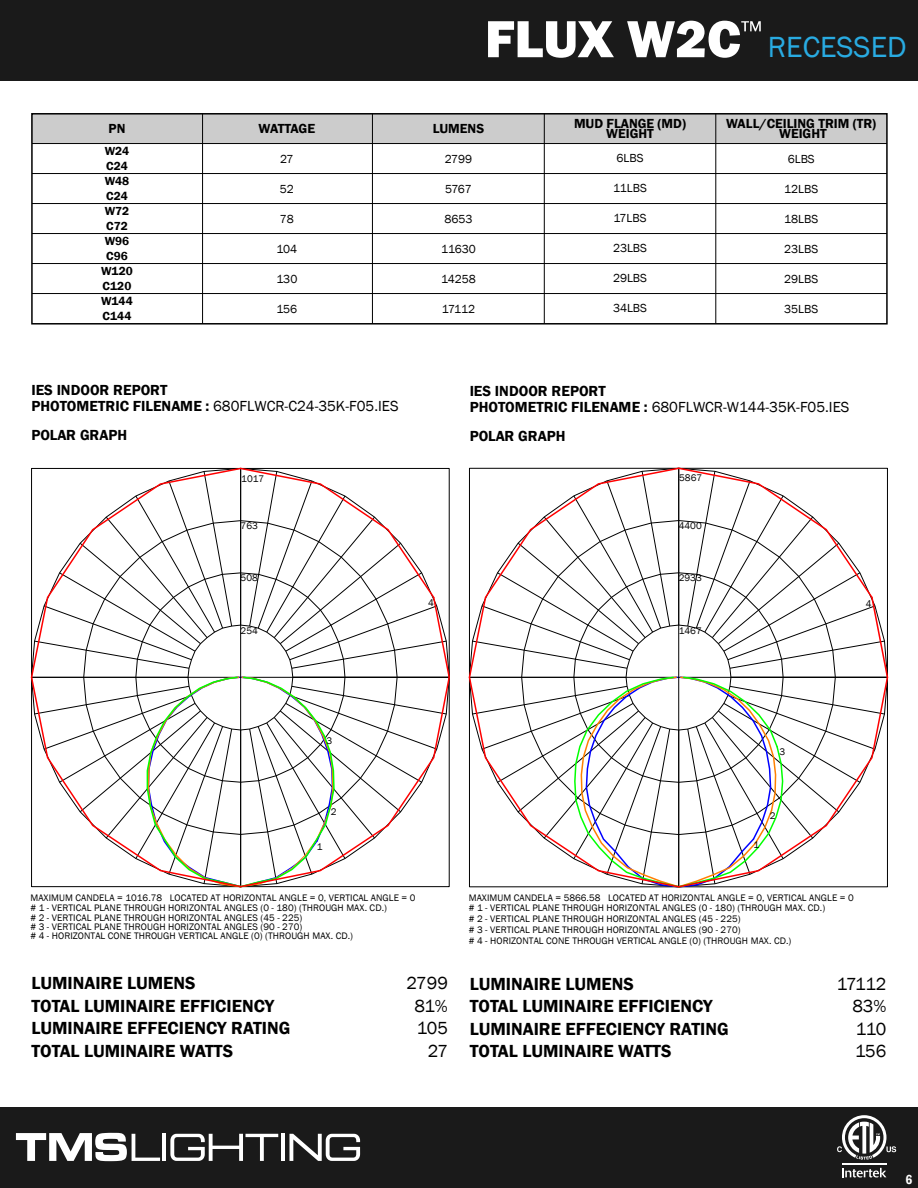
<style>
.page{position:relative;width:918px;height:1188px;background:#fff}
.page>*{position:absolute;margin:0;border:0;box-sizing:border-box;transform-origin:0 0}
.t1{font:800 54px "Franklin Gothic";color:#fff}
.t2{font:30px "Franklin Gothic";color:#29abe2}
.t3{font:600 18px "Franklin Gothic";color:#000}
.t4{font:18px "Franklin Gothic";letter-spacing:-.02em;color:#000}
.t5{font:600 15px/16.5px "Franklin Gothic";color:#000}
.t6{font:600 13.5px/10.5px "Franklin Gothic";color:#000;text-align:center}
.t7{font:600 13.5px "Franklin Gothic";letter-spacing:-.025em;color:#000}
.t8{font:600 condensed 13.5px "Franklin Gothic";color:#fff}
.t9{font:12px "Franklin Gothic";color:#000}
.t10{font:600 12px/14.4px "Franklin Gothic";color:#000}
.t11{font:9.9px "Franklin Gothic";color:#000}
.t12{font:9.75px/10.8px "Franklin Gothic";letter-spacing:.005em;color:#000}
.s1{font-weight:800;font-size:54px;color:#fff}
.s2{font-weight:400}
</style>
<div class="page">
<div style="left:0;top:1107px;width:918px;height:81px;background:#1a1a1a"></div>
<svg style="left:16px;top:1133px;width:144px;height:28px"></svg>
<hr style="left:162px;top:1134px;width:4px;height:27px;background:#fff">
<svg style="left:170px;top:1134px;width:108px;height:27px"></svg>
<hr style="left:281px;top:1134px;width:4px;height:27px;background:#fff">
<svg style="left:289px;top:1134px;width:71px;height:27px"></svg>
<svg style="left:842px;top:1168px;width:44px;height:9px"></svg>
<hr style="left:842px;top:1163px;width:44px;height:1px;background:#fff">
<svg style="left:837px;top:1115px;width:59px;height:45px"></svg>
<div style="left:0;top:0;width:918px;height:81px;background:#1a1a1a"></div>
<svg style="left:741px;top:21px;width:20px;height:10px"></svg>
<div style="left:716px;top:113px;width:171px;height:30px;background:#ccc"></div>
<div style="left:544px;top:113px;width:172px;height:30px;background:#ccc"></div>
<div style="left:201px;top:113px;width:172px;height:30px;background:#ccc"></div>
<div style="left:373px;top:113px;width:171px;height:30px;background:#ccc"></div>
<div style="left:31px;top:113px;width:172px;height:30px;background:#ccc"></div>
<hr style="left:372px;top:113px;width:1px;height:210px;background:#000">
<hr style="left:544px;top:113px;width:1px;height:210px;background:#000">
<hr style="left:202px;top:113px;width:1px;height:210px;background:#000">
<div style="left:31px;top:113px;width:857px;height:212px;border:2px solid #000"></div>
<hr style="left:32px;top:143px;width:855px;height:1px;background:#000">
<hr style="left:32px;top:173px;width:855px;height:1px;background:#000">
<hr style="left:32px;top:203px;width:855px;height:1px;background:#000">
<hr style="left:32px;top:233px;width:855px;height:1px;background:#000">
<hr style="left:32px;top:263px;width:855px;height:1px;background:#000">
<hr style="left:32px;top:293px;width:855px;height:1px;background:#000">
<hr style="left:715px;top:113px;width:1px;height:210px;background:#000">
<svg style="left:680px;top:467px;width:208px;height:209px"></svg>
<svg style="left:469px;top:467px;width:211px;height:209px"></svg>
<svg style="left:468px;top:676px;width:209px;height:212px"></svg>
<svg style="left:677px;top:676px;width:212px;height:212px"></svg>
<svg style="left:242px;top:467px;width:208px;height:209px"></svg>
<svg style="left:31px;top:467px;width:211px;height:209px"></svg>
<svg style="left:30px;top:676px;width:209px;height:212px"></svg>
<svg style="left:239px;top:676px;width:211px;height:212px"></svg>
<h1 class="t1" style="left:396px;top:4px;width:346px">FLUX CEILING</h1>
<h2 class="t2" style="left:485px;top:29px;width:423px"><span class="s1">FLUX W2C</span> RECESSED</h2>
<h3 class="t6" style="left:109px;top:123px;width:18px">PN</h3>
<h3 class="t6" style="left:433px;top:123px;width:53px">LUMENS</h3>
<h3 class="t7" style="left:259px;top:120px;width:58px">WATTAGE</h3>
<p class="t10" style="left:105px;top:144px;width:26px">W24<br>C24</p>
<p class="t10" style="left:105px;top:174px;width:26px">W48<br>C24</p>
<p class="t10" style="left:105px;top:204px;width:26px">W72<br>C72</p>
<p class="t10" style="left:105px;top:234px;width:26px">W96<br>C96</p>
<p class="t10" style="left:101px;top:264px;width:33px">W120<br>C120</p>
<p class="t10" style="left:101px;top:294px;width:33px">W144<br>C144</p>
<p class="t9" style="left:280px;top:151px;width:15px">27</p>
<p class="t9" style="left:280px;top:181px;width:16px">52</p>
<p class="t9" style="left:280px;top:211px;width:16px">78</p>
<p class="t9" style="left:277px;top:241px;width:22px">104</p>
<p class="t9" style="left:276px;top:271px;width:23px">130</p>
<p class="t9" style="left:276px;top:301px;width:22px">156</p>
<p class="t9" style="left:445px;top:151px;width:29px">2799</p>
<p class="t9" style="left:445px;top:181px;width:28px">5767</p>
<p class="t9" style="left:444px;top:211px;width:30px">8653</p>
<p class="t9" style="left:441px;top:241px;width:36px">11630</p>
<p class="t9" style="left:441px;top:271px;width:36px">14258</p>
<p class="t9" style="left:442px;top:301px;width:35px">17112</p>
<h3 class="t6" style="left:574px;top:118px;width:113px">MUD FLANGE (MD)</h3>
<h3 class="t6" style="left:606px;top:128px;width:49px">WEIGHT</h3>
<p class="t9" style="left:617px;top:151px;width:28px">6LBS</p>
<p class="t9" style="left:613px;top:181px;width:35px">11LBS</p>
<p class="t9" style="left:613px;top:211px;width:35px">17LBS</p>
<p class="t9" style="left:613px;top:241px;width:36px">23LBS</p>
<p class="t9" style="left:613px;top:271px;width:36px">29LBS</p>
<p class="t9" style="left:613px;top:301px;width:36px">34LBS</p>
<h3 class="t6" style="left:726px;top:118px;width:152px">WALL/CEILING TRIM (TR)<br>WEIGHT</h3>
<p class="t9" style="left:788px;top:151px;width:28px">6LBS</p>
<p class="t9" style="left:784px;top:181px;width:36px">12LBS</p>
<p class="t9" style="left:784px;top:211px;width:35px">18LBS</p>
<p class="t9" style="left:784px;top:241px;width:36px">23LBS</p>
<p class="t9" style="left:784px;top:271px;width:36px">29LBS</p>
<p class="t9" style="left:784px;top:301px;width:36px">35LBS</p>
<h3 class="t5" style="left:31px;top:382px;width:369px">IES INDOOR REPORT<br>PHOTOMETRIC FILENAME : <span class="s2">680FLWCR-C24-35K-F05.IES</span></h3>
<h3 class="t5" style="left:31px;top:427px;width:97px">POLAR GRAPH</h3>
<h3 class="t5" style="left:470px;top:383px;width:381px">IES INDOOR REPORT<br>PHOTOMETRIC FILENAME : <span class="s2">680FLWCR-W144-35K-F05.IES</span></h3>
<h3 class="t5" style="left:470px;top:428px;width:97px">POLAR GRAPH</h3>
<p class="t11" style="left:241px;top:472px;width:25px">1017</p>
<p class="t11" style="left:679px;top:471px;width:25px">5867</p>
<p class="t11" style="left:241px;top:520px;width:19px">763</p>
<p class="t11" style="left:679px;top:520px;width:25px">4400</p>
<p class="t11" style="left:241px;top:572px;width:19px">508</p>
<p class="t11" style="left:679px;top:572px;width:25px">2933</p>
<p class="t11" style="left:428px;top:597px;width:7px">4</p>
<p class="t11" style="left:866px;top:598px;width:7px">4</p>
<p class="t11" style="left:241px;top:624px;width:19px">254</p>
<p class="t11" style="left:679px;top:624px;width:25px">1467</p>
<p class="t11" style="left:326px;top:735px;width:7px">3</p>
<p class="t11" style="left:779px;top:746px;width:7px">3</p>
<p class="t11" style="left:331px;top:805px;width:7px">2</p>
<p class="t11" style="left:770px;top:810px;width:7px">2</p>
<p class="t11" style="left:317px;top:841px;width:7px">1</p>
<p class="t11" style="left:753px;top:838px;width:7px">1</p>
<p class="t12" style="left:30px;top:892px;width:387px">MAXIMUM CANDELA = 1016.78 LOCATED AT HORIZONTAL ANGLE = 0, VERTICAL ANGLE = 0 # 1 - VERTICAL PLANE THROUGH HORIZONTAL ANGLES (0 - 180) (THROUGH MAX. CD.)</p>
<p class="t12" style="left:30px;top:913px;width:324px;line-height:9.3px"># 2 - VERTICAL PLANE THROUGH HORIZONTAL ANGLES (45 - 225)<br># 3 - VERTICAL PLANE THROUGH HORIZONTAL ANGLES (90 - 270)<br># 4 - HORIZONTAL CONE THROUGH VERTICAL ANGLE (0) (THROUGH MAX. CD.)</p>
<p class="t12" style="left:469px;top:892px;width:387px">MAXIMUM CANDELA = 5866.58 LOCATED AT HORIZONTAL ANGLE = 0, VERTICAL ANGLE = 0 # 1 - VERTICAL PLANE THROUGH HORIZONTAL ANGLES (0 - 180) (THROUGH MAX. CD.)<br># 2 - VERTICAL PLANE THROUGH HORIZONTAL ANGLES (45 - 225)<br># 3 - VERTICAL PLANE THROUGH HORIZONTAL ANGLES (90 - 270)<br># 4 - HORIZONTAL CONE THROUGH VERTICAL ANGLE (0) (THROUGH MAX. CD.)</p>
<h3 class="t3" style="left:31px;top:972px;width:166px">LUMINAIRE LUMENS</h3>
<h3 class="t4" style="left:407px;top:972px;width:43px">2799</h3>
<h3 class="t3" style="left:31px;top:995px;width:244px">TOTAL LUMINAIRE EFFICIENCY</h3>
<h3 class="t4" style="left:415px;top:995px;width:35px">81%</h3>
<h3 class="t3" style="left:31px;top:1017px;width:260px">LUMINAIRE EFFECIENCY RATING</h3>
<h3 class="t4" style="left:417px;top:1017px;width:33px">105</h3>
<h3 class="t3" style="left:31px;top:1040px;width:203px">TOTAL LUMINAIRE WATTS</h3>
<h3 class="t4" style="left:428px;top:1040px;width:22px">27</h3>
<h3 class="t3" style="left:470px;top:972px;width:166px">LUMINAIRE LUMENS</h3>
<h3 class="t4" style="left:837px;top:972px;width:51px">17112</h3>
<h3 class="t3" style="left:470px;top:995px;width:244px">TOTAL LUMINAIRE EFFICIENCY</h3>
<h3 class="t4" style="left:852px;top:995px;width:36px">83%</h3>
<h3 class="t3" style="left:470px;top:1017px;width:260px">LUMINAIRE EFFECIENCY RATING</h3>
<h3 class="t4" style="left:856px;top:1017px;width:32px">110</h3>
<h3 class="t3" style="left:470px;top:1040px;width:203px">TOTAL LUMINAIRE WATTS</h3>
<h3 class="t4" style="left:855px;top:1040px;width:33px">156</h3>
<h3 class="t8" style="left:906px;top:1170px;width:8px">6</h3>
</div>
